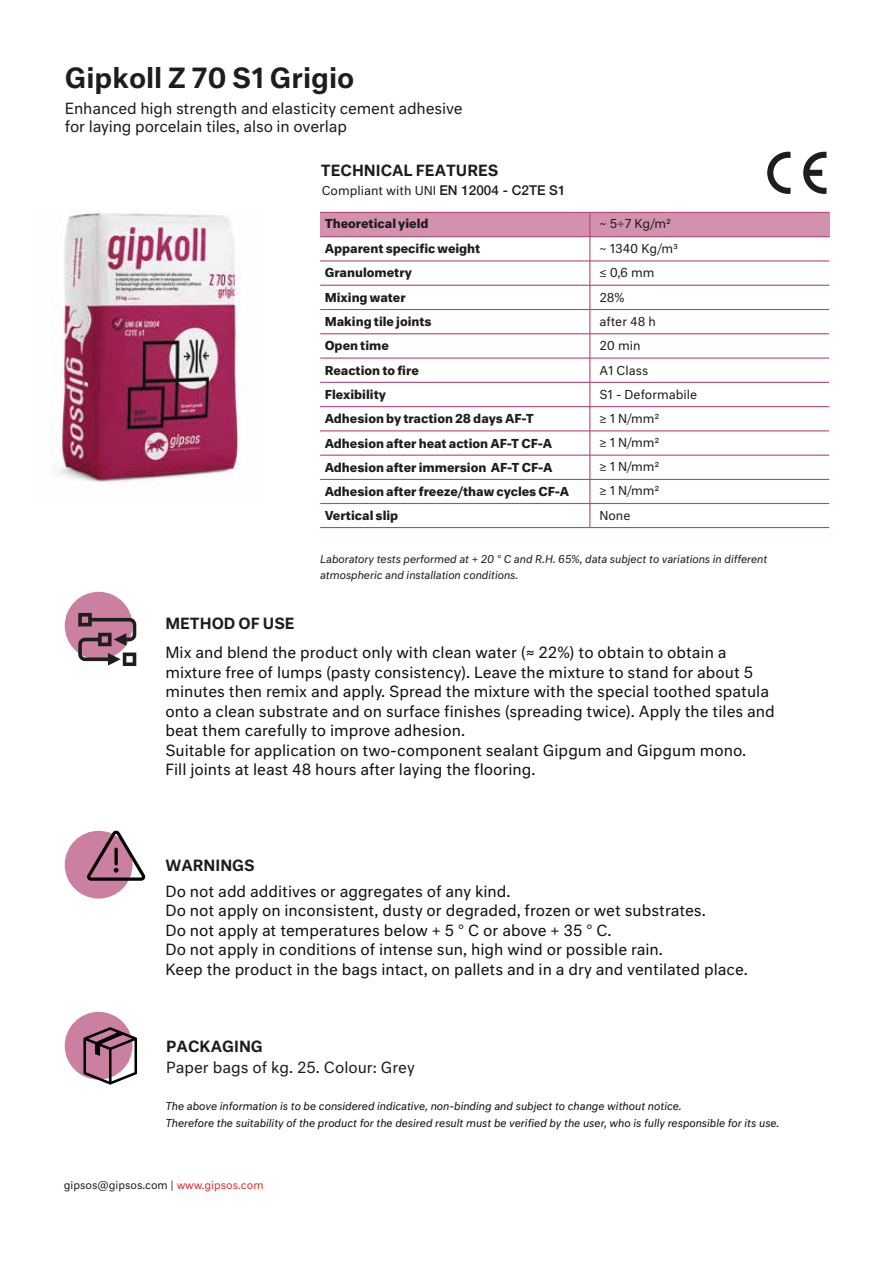
<style>
.page{position:relative;width:893px;height:1263px;background:#fff}
.page>*{position:absolute;margin:0;border:0;box-sizing:border-box;transform-origin:0 0}
.t1{font:500 27px "Neutral Std";color:#1d1d1b}
.t2{font:15px/19.5px "Neutral Std";color:#11110f}
.t3{font:15px/18px "Neutral Std";letter-spacing:-.01em;color:#1d1e1c}
.t4{font:500 15px "Neutral Std";color:#1d1d1b}
.t5{font:15px "Neutral Std";color:#1d1d1b}
.t6{font:700 12px/24.5px "Neutral Std";color:#1d1d1b}
.t7{font:12px/24.2px "Neutral Std";color:#1d1d1b}
.t8{font:italic 10.5px/16.5px "Neutral Std";color:#11110f}
.t9{font:italic 10.5px/16.5px "Neutral Std";color:#1d1d1b}
.t10{font:10.5px "Neutral Std";color:#1d1d1b}
.s1{font-family:"Helvetica Neue";font-weight:500;font-size:13.5px}
.s2{color:#e32c2b}
</style>
<div class="page">
<div style="left:320px;top:212px;width:509px;height:25px;background:#d291ae"></div>
<img style="left:52px;top:211px;width:189px;height:276px">
<hr style="left:589px;top:212px;width:1px;height:315px;background:#b54879">
<hr style="left:320px;top:236px;width:509px;height:1px;background:#b54879">
<hr style="left:320px;top:260px;width:509px;height:1px;background:#b54879">
<hr style="left:320px;top:285px;width:509px;height:1px;background:#b54879">
<hr style="left:320px;top:309px;width:509px;height:1px;background:#b54879">
<hr style="left:320px;top:333px;width:509px;height:1px;background:#b54879">
<hr style="left:320px;top:357px;width:509px;height:2px;background:#b54879">
<hr style="left:320px;top:382px;width:509px;height:1px;background:#b54879">
<hr style="left:320px;top:406px;width:509px;height:1px;background:#b54879">
<hr style="left:320px;top:430px;width:509px;height:1px;background:#b54879">
<hr style="left:320px;top:455px;width:509px;height:1px;background:#b54879">
<hr style="left:320px;top:479px;width:509px;height:1px;background:#b54879">
<hr style="left:320px;top:503px;width:509px;height:1px;background:#b54879">
<hr style="left:320px;top:527px;width:509px;height:1px;background:#b54879">
<hr style="left:320px;top:212px;width:509px;height:1px;background:#b54879">
<div style="left:65px;top:592px;width:68px;height:67px;background:#cb7fa1;border-radius:50%"></div>
<svg style="left:78px;top:613px;width:58px;height:53px"></svg>
<div style="left:65px;top:831px;width:68px;height:67px;background:#cb7fa1;border-radius:50%"></div>
<div style="left:65px;top:1012px;width:68px;height:68px;background:#cb7fa1;border-radius:50%"></div>
<svg style="left:83px;top:1027px;width:54px;height:58px"></svg>
<svg style="left:87px;top:831px;width:58px;height:50px"></svg>
<svg style="left:767px;top:152px;width:23px;height:42px"></svg>
<svg style="left:803px;top:152px;width:23px;height:42px"></svg>
<h1 class="t1" style="left:65px;top:60px;width:291px">Gipkoll Z 70 S1 Grigio</h1>
<p class="t3" style="left:65px;top:99px;width:399px">Enhanced high strength and elasticity cement adhesive for laying porcelain tiles, also in overlap</p>
<p class="t4" style="left:321px;top:161px;width:179px">TECHNICAL FEATURES</p>
<p class="t7" style="left:322px;top:178px;width:245px">Compliant with UNI <span class="s1">EN 12004 - C2TE S1</span></p>
<p class="t6" style="left:325px;top:211px;width:105px">Theoretical yield</p>
<p class="t7" style="left:599px;top:211px;width:73px">~ 5÷7 Kg/m2</p>
<p class="t7" style="left:599px;top:236px;width:80px">~ 1340 Kg/m3</p>
<p class="t6" style="left:325px;top:236px;width:157px">Apparent specific weight</p>
<p class="t6" style="left:325px;top:285px;width:83px">Mixing water</p>
<p class="t6" style="left:325px;top:333px;width:96px;line-height:24.9px">Open time<br>Reaction to fire</p>
<p class="t6" style="left:325px;top:406px;width:246px">Adhesion by traction 28 days AF-T Adhesion after heat action AF-T CF-A Adhesion after immersion AF-T CF-A Adhesion after freeze/thaw cycles CF-A</p>
<p class="t6" style="left:325px;top:260px;width:89px">Granulometry</p>
<p class="t7" style="left:599px;top:260px;width:57px;line-height:24.6px">≤ 0,6 mm<br>28%</p>
<p class="t6" style="left:325px;top:309px;width:109px">Making tile joints</p>
<p class="t7" style="left:599px;top:333px;width:50px;line-height:24.9px">20 min<br>A1 Class</p>
<p class="t6" style="left:325px;top:382px;width:63px">Flexibility</p>
<p class="t7" style="left:599px;top:382px;width:99px">S1 - Deformabile ≥ 1 N/mm2<br>≥ 1 N/mm2<br>≥ 1 N/mm2<br>≥ 1 N/mm2</p>
<p class="t6" style="left:325px;top:503px;width:75px">Vertical slip</p>
<p class="t7" style="left:599px;top:503px;width:33px">None</p>
<p class="t7" style="left:599px;top:309px;width:58px">after 48 h</p>
<p class="t4" style="left:165px;top:613px;width:131px">METHOD OF USE</p>
<p class="t9" style="left:320px;top:550px;width:449px">Laboratory tests performed at + 20 ° C and R.H. 65%, data subject to variations in different atmospheric and installation conditions.</p>
<p class="t2" style="left:165px;top:642px;width:611px">Mix and blend the product only with clean water (≈ 22%) to obtain to obtain a mixture free of lumps (pasty consistency). Leave the mixture to stand for about 5 minutes then remix and apply. Spread the mixture with the special toothed spatula onto a clean substrate and on surface finishes (spreading twice). Apply the tiles and beat them carefully to improve adhesion.<br>Suitable for application on two-component sealant Gipgum and Gipgum mono.<br>Fill joints at least 48 hours after laying the flooring.</p>
<p class="t4" style="left:165px;top:855px;width:91px">WARNINGS</p>
<p class="t2" style="left:165px;top:881px;width:584px">Do not add additives or aggregates of any kind.<br>Do not apply on inconsistent, dusty or degraded, frozen or wet substrates.<br>Do not apply at temperatures below + 5 ° C or above + 35 ° C.<br>Do not apply in conditions of intense sun, high wind or possible rain.<br>Keep the product in the bags intact, on pallets and in a dry and ventilated place.</p>
<p class="t4" style="left:166px;top:1036px;width:98px">PACKAGING</p>
<p class="t5" style="left:166px;top:1057px;width:250px">Paper bags of kg. 25. Colour: Grey</p>
<p class="t8" style="left:165px;top:1098px;width:615px">The above information is to be considered indicative, non-binding and subject to change without notice.<br>Therefore the suitability of the product for the desired result must be verified by the user, who is fully responsible for its use.</p>
<p class="t10" style="left:64px;top:1178px;width:201px">gipsos@gipsos.com | <span class="s2">www.gipsos.com</span></p>
</div>
